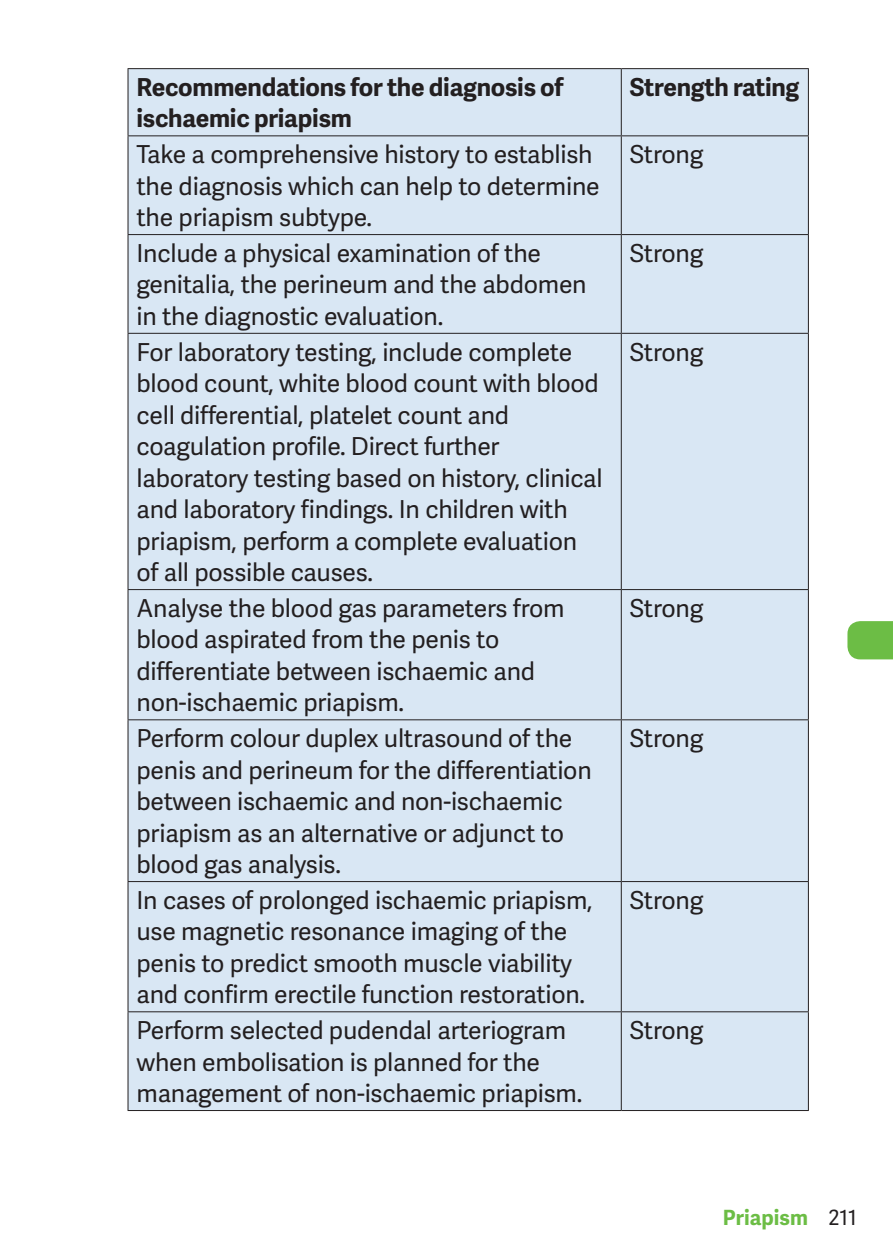
<style>
.page{position:relative;width:893px;height:1259px;background:#fff}
.page>*{position:absolute;margin:0;border:0;box-sizing:border-box;transform-origin:0 0}
.t1{font:24.6px/31.5px "Adelle Sans";letter-spacing:-.01em;color:#231f20}
.t2{font:700 24.6px/31.5px "Adelle Sans";letter-spacing:-.01em;color:#231f20}
.t3{font:700 21px "Adelle Sans";color:#6cbd45}
.s1{font-weight:400;color:#231f20}
</style>
<div class="page">
<svg style="left:847px;top:621px;width:46px;height:38px;background:#73c04e"></svg>
<div style="left:129px;top:69px;width:679px;height:1041px;background:#d9e7f4"></div>
<hr style="left:127px;top:69px;width:2px;height:66px;background:#231f20">
<hr style="left:128px;top:135px;width:493px;height:1px;background:#231f20">
<hr style="left:127px;top:136px;width:2px;height:98px;background:#231f20">
<hr style="left:621px;top:135px;width:188px;height:1px;background:#231f20">
<hr style="left:128px;top:234px;width:493px;height:1px;background:#231f20">
<hr style="left:127px;top:235px;width:2px;height:98px;background:#231f20">
<hr style="left:621px;top:234px;width:188px;height:1px;background:#231f20">
<hr style="left:128px;top:333px;width:493px;height:1px;background:#231f20">
<hr style="left:127px;top:334px;width:2px;height:255px;background:#231f20">
<hr style="left:621px;top:333px;width:188px;height:1px;background:#231f20">
<hr style="left:128px;top:589px;width:493px;height:1px;background:#231f20">
<hr style="left:127px;top:590px;width:2px;height:129px;background:#231f20">
<hr style="left:621px;top:589px;width:188px;height:1px;background:#231f20">
<hr style="left:128px;top:719px;width:493px;height:1px;background:#231f20">
<hr style="left:127px;top:720px;width:2px;height:161px;background:#231f20">
<hr style="left:621px;top:719px;width:188px;height:1px;background:#231f20">
<hr style="left:128px;top:881px;width:493px;height:1px;background:#231f20">
<hr style="left:127px;top:882px;width:2px;height:129px;background:#231f20">
<hr style="left:621px;top:881px;width:188px;height:1px;background:#231f20">
<hr style="left:128px;top:1011px;width:493px;height:1px;background:#231f20">
<hr style="left:127px;top:1012px;width:2px;height:98px;background:#231f20">
<hr style="left:621px;top:1011px;width:188px;height:1px;background:#231f20">
<hr style="left:128px;top:1110px;width:493px;height:1px;background:#231f20">
<hr style="left:621px;top:1110px;width:188px;height:1px;background:#231f20">
<hr style="left:621px;top:69px;width:1px;height:66px;background:#231f20">
<hr style="left:808px;top:69px;width:1px;height:66px;background:#231f20">
<hr style="left:621px;top:136px;width:1px;height:98px;background:#231f20">
<hr style="left:808px;top:136px;width:1px;height:98px;background:#231f20">
<hr style="left:621px;top:235px;width:1px;height:98px;background:#231f20">
<hr style="left:808px;top:235px;width:1px;height:98px;background:#231f20">
<hr style="left:621px;top:334px;width:1px;height:255px;background:#231f20">
<hr style="left:808px;top:334px;width:1px;height:255px;background:#231f20">
<hr style="left:621px;top:590px;width:1px;height:129px;background:#231f20">
<hr style="left:808px;top:590px;width:1px;height:129px;background:#231f20">
<hr style="left:621px;top:720px;width:1px;height:161px;background:#231f20">
<hr style="left:808px;top:720px;width:1px;height:161px;background:#231f20">
<hr style="left:621px;top:882px;width:1px;height:129px;background:#231f20">
<hr style="left:808px;top:882px;width:1px;height:129px;background:#231f20">
<hr style="left:621px;top:1012px;width:1px;height:98px;background:#231f20">
<hr style="left:808px;top:1012px;width:1px;height:98px;background:#231f20">
<hr style="left:128px;top:68px;width:493px;height:1px;background:#231f20">
<hr style="left:621px;top:68px;width:188px;height:1px;background:#231f20">
<p class="t2" style="left:137px;top:70px;width:428px">Recommendations for the diagnosis of ischaemic priapism</p>
<p class="t2" style="left:630px;top:70px;width:171px">Strength rating</p>
<p class="t1" style="left:137px;top:138px;width:465px">Take a comprehensive history to establish the diagnosis which can help to determine the priapism subtype.</p>
<p class="t1" style="left:630px;top:138px;width:75px">Strong</p>
<p class="t1" style="left:137px;top:236px;width:452px">Include a physical examination of the genitalia, the perineum and the abdomen in the diagnostic evaluation.</p>
<p class="t1" style="left:630px;top:236px;width:75px">Strong</p>
<p class="t1" style="left:137px;top:335px;width:468px">For laboratory testing, include complete blood count, white blood count with blood cell differential, platelet count and coagulation profile. Direct further laboratory testing based on history, clinical and laboratory findings. In children with priapism, perform a complete evaluation of all possible causes.</p>
<p class="t1" style="left:630px;top:335px;width:75px">Strong</p>
<p class="t1" style="left:137px;top:591px;width:430px">Analyse the blood gas parameters from blood aspirated from the penis to differentiate between ischaemic and non-ischaemic priapism.</p>
<p class="t1" style="left:630px;top:591px;width:75px">Strong</p>
<p class="t1" style="left:137px;top:722px;width:457px">Perform colour duplex ultrasound of the penis and perineum for the differentiation between ischaemic and non-ischaemic priapism as an alternative or adjunct to blood gas analysis.</p>
<p class="t1" style="left:630px;top:722px;width:75px">Strong</p>
<p class="t1" style="left:137px;top:883px;width:458px">In cases of prolonged ischaemic priapism, use magnetic resonance imaging of the penis to predict smooth muscle viability and confirm erectile function restoration.</p>
<p class="t1" style="left:630px;top:883px;width:75px">Strong</p>
<p class="t1" style="left:137px;top:1014px;width:447px">Perform selected pudendal arteriogram when embolisation is planned for the management of non-ischaemic priapism.</p>
<p class="t1" style="left:630px;top:1014px;width:75px">Strong</p>
<p class="t3" style="left:723px;top:1202px;width:136px">Priapism <span class="s1">211</span></p>
</div>
